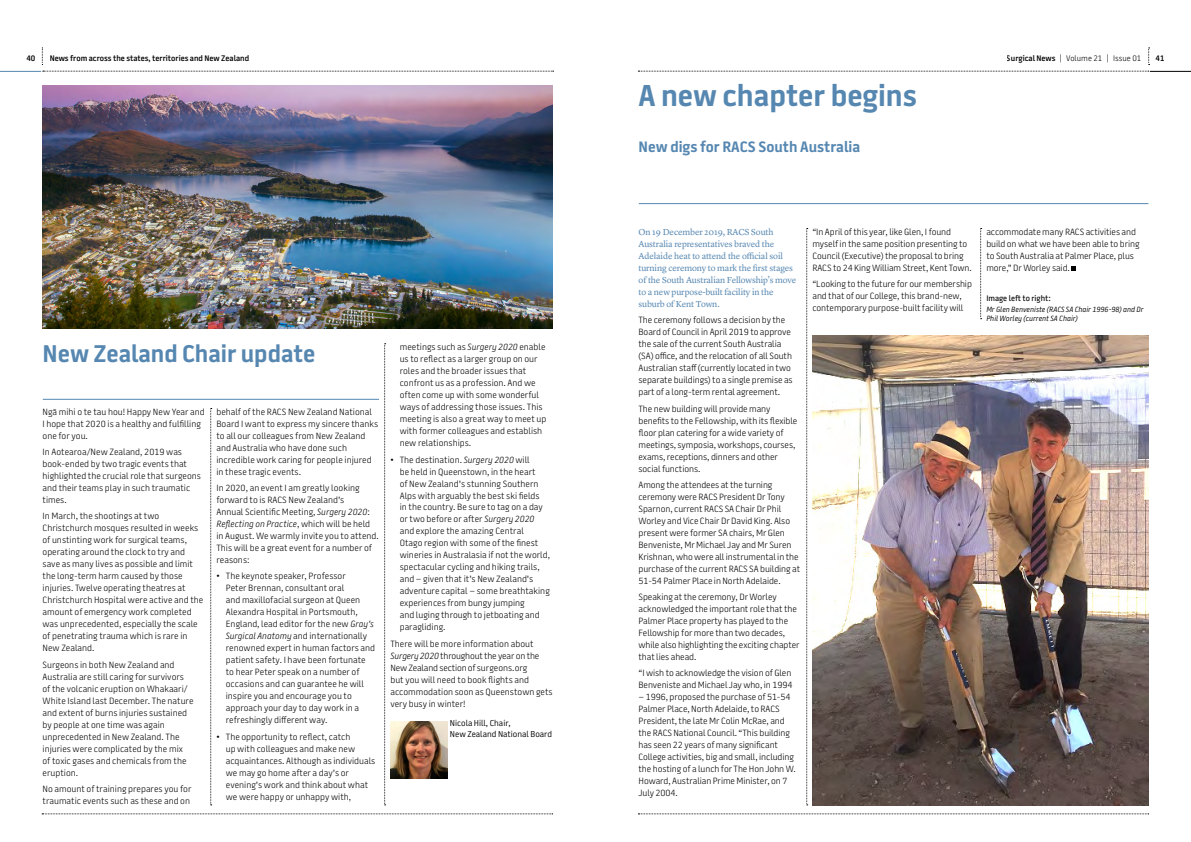
<style>
.page{position:relative;width:1191px;height:842px;background:#fff}
.page>*{position:absolute;margin:0;border:0;box-sizing:border-box;transform-origin:0 0}
.t1{font:700 30px "Battersea SANS";color:#5687b1}
.t2{font:700 24px "Battersea SANS";color:#5687b1}
.t3{font:700 15px "Battersea SANS";color:#5687b1}
.t4{font:300 9px/12px "Battersea SANS";color:#000}
.t5{font:9px/12px "Lyon Text";letter-spacing:-.01em;color:#5687b1}
.t6{font:8.5px/11px "Battersea SANS";color:#000}
.t7{font:600 8px "Battersea SANS";color:#000}
.t8{font:300 8px "Battersea SANS";color:#000}
.t9{font:500 8px "Battersea SANS";color:#000}
.t10{font:italic 7.5px/9px "Battersea SANS";color:#000}
.s1{font-weight:600}
.s2{font-style:italic}
</style>
<div class="page">
<hr style="left:43px;top:399px;width:336px;height:1px;background:#5687b1">
<img style="left:43px;top:85px;width:510px;height:244px">
<svg style="left:210px;top:408px;width:2px;height:398px"></svg>
<svg style="left:384px;top:343px;width:2px;height:463px"></svg>
<img style="left:390px;top:721px;width:57px;height:57px">
<svg style="left:1071px;top:266px;width:5px;height:5px"></svg>
<hr style="left:639px;top:203px;width:509px;height:1px;background:#5687b1">
<svg style="left:806px;top:228px;width:1px;height:578px"></svg>
<svg style="left:980px;top:228px;width:1px;height:91px"></svg>
<img style="left:812px;top:336px;width:337px;height:469px">
<svg style="left:43px;top:71px;width:511px;height:1px"></svg>
<svg style="left:638px;top:71px;width:511px;height:1px"></svg>
<svg style="left:638px;top:814px;width:511px;height:1px"></svg>
<svg style="left:42px;top:814px;width:511px;height:1px"></svg>
<hr style="left:0;top:71px;width:41px;height:1px;background:#5687b1">
<svg style="left:42px;top:48px;width:1px;height:17px"></svg>
<svg style="left:1148px;top:48px;width:1px;height:17px"></svg>
<hr style="left:1149px;top:71px;width:42px;height:1px;background:#000">
<p class="t7" style="left:26px;top:53px;width:10px">40</p>
<p class="t7" style="left:50px;top:53px;width:201px">News from across the states, territories and New Zealand</p>
<p class="t8" style="left:1006px;top:53px;width:136px"><span class="s1">Surgical News</span> | Volume 21 | Issue 01</p>
<p class="t7" style="left:1155px;top:53px;width:10px">41</p>
<h2 class="t2" style="left:43px;top:337px;width:274px">New Zealand Chair update</h2>
<p class="t4" style="left:43px;top:406px;width:164px">Ngā mihi o te tau hou! Happy New Year and<br>I hope that 2020 is a healthy and fulfilling one for you.</p>
<p class="t4" style="left:43px;top:446px;width:160px">In Aotearoa/New Zealand, 2019 was book-ended by two tragic events that highlighted the crucial role that surgeons and their teams play in such traumatic times.</p>
<p class="t4" style="left:43px;top:510px;width:162px">In March, the shootings at two Christchurch mosques resulted in weeks of unstinting work for surgical teams, operating around the clock to try and save as many lives as possible and limit the long-term harm caused by those injuries. Twelve operating theatres at Christchurch Hospital were active and the amount of emergency work completed was unprecedented, especially the scale of penetrating trauma which is rare in New Zealand.</p>
<p class="t4" style="left:43px;top:659px;width:152px">Surgeons in both New Zealand and Australia are still caring for survivors of the volcanic eruption on Whakaari/ White Island last December. The nature and extent of burns injuries sustained by people at one time was again unprecedented in New Zealand. The injuries were complicated by the mix<br>of toxic gases and chemicals from the eruption.</p>
<p class="t4" style="left:43px;top:783px;width:150px">No amount of training prepares you for traumatic events such as these and on</p>
<p class="t4" style="left:216px;top:406px;width:163px">behalf of the RACS New Zealand National Board I want to express my sincere thanks to all our colleagues from New Zealand and Australia who have done such incredible work caring for people injured in these tragic events.</p>
<p class="t4" style="left:216px;top:482px;width:164px">In 2020, an event I am greatly looking forward to is RACS New Zealand’s<br>Annual Scientific Meeting, <span class="s2">Surgery 2020</span>:<br><span class="s2">Reflecting on Practice</span>, which will be held in August. We warmly invite you to attend.<br>This will be a great event for a number of reasons:</p>
<p class="t4" style="left:226px;top:570px;width:151px;text-indent:-9px">• The keynote speaker, Professor<br>Peter Brennan, consultant oral<br>and maxillofacial surgeon at Queen Alexandra Hospital in Portsmouth, England, lead editor for the new <span class="s2">Gray’s Surgical Anatomy</span> and internationally renowned expert in human factors and patient safety. I have been fortunate to hear Peter speak on a number of occasions and can guarantee he will inspire you and encourage you to approach your day to day work in a refreshingly different way.</p>
<p class="t4" style="left:226px;top:731px;width:151px;text-indent:-9px">• The opportunity to reflect, catch<br>up with colleagues and make new acquaintances. Although as individuals we may go home after a day’s or evening’s work and think about what we were happy or unhappy with,</p>
<p class="t4" style="left:400px;top:341px;width:148px">meetings such as <span class="s2">Surgery 2020</span> enable us to reflect as a larger group on our roles and the broader issues that confront us as a profession. And we often come up with some wonderful ways of addressing those issues. This meeting is also a great way to meet up with former colleagues and establish new relationships.</p>
<p class="t4" style="left:400px;top:453px;width:152px;text-indent:-9px">• The destination. <span class="s2">Surgery 2020</span> will<br>be held in Queenstown, in the heart<br>of New Zealand’s stunning Southern Alps with arguably the best ski fields<br>in the country. Be sure to tag on a day or two before or after <span class="s2">Surgery 2020 </span>and explore the amazing Central<br>Otago region with some of the finest wineries in Australasia if not the world, spectacular cycling and hiking trails, and – given that it’s New Zealand’s adventure capital – some breathtaking experiences from bungy jumping<br>and luging through to jetboating and paragliding.</p>
<p class="t4" style="left:390px;top:638px;width:164px">There will be more information about <span class="s2">Surgery 2020</span> throughout the year on the New Zealand section of surgeons.org<br>but you will need to book flights and accommodation soon as Queenstown gets very busy in winter!</p>
<p class="t6" style="left:450px;top:718px;width:104px">Nicola Hill, Chair,<br>New Zealand National Board</p>
<h1 class="t1" style="left:638px;top:75px;width:280px">A new chapter begins</h1>
<h3 class="t3" style="left:638px;top:137px;width:223px">New digs for RACS South Australia</h3>
<p class="t5" style="left:638px;top:225px;width:159px">On 19 December 2019, RACS South Australia representatives braved the Adelaide heat to attend the official soil turning ceremony to mark the first stages of the South Australian Fellowship’s move to a new purpose-built facility in the suburb of Kent Town.</p>
<p class="t4" style="left:638px;top:314px;width:156px">The ceremony follows a decision by the Board of Council in April 2019 to approve the sale of the current South Australia (SA) office, and the relocation of all South Australian staff (currently located in two separate buildings) to a single premise as part of a long-term rental agreement.</p>
<p class="t4" style="left:638px;top:403px;width:160px">The new building will provide many benefits to the Fellowship, with its flexible floor plan catering for a wide variety of meetings, symposia, workshops, courses, exams, receptions, dinners and other social functions.</p>
<p class="t4" style="left:638px;top:479px;width:163px">Among the attendees at the turning ceremony were RACS President Dr Tony Sparnon, current RACS SA Chair Dr Phil Worley and Vice Chair Dr David King. Also present were former SA chairs, Mr Glen Benveniste, Mr Michael Jay and Mr Suren Krishnan, who were all instrumental in the purchase of the current RACS SA building at 51-54 Palmer Place in North Adelaide.</p>
<p class="t4" style="left:638px;top:591px;width:163px">Speaking at the ceremony, Dr Worley acknowledged the important role that the Palmer Place property has played to the Fellowship for more than two decades, while also highlighting the exciting chapter that lies ahead.</p>
<p class="t4" style="left:638px;top:667px;width:155px">“I wish to acknowledge the vision of Glen<br>Benveniste and Michael Jay who, in 1994</p>
<p class="t4" style="left:638px;top:691px;width:159px">– 1996, proposed the purchase of 51-54<br>Palmer Place, North Adelaide, to RACS President, the late Mr Colin McRae, and the RACS National Council. “This building has seen 22 years of many significant College activities, big and small, including the hosting of a lunch for The Hon John W.<br>Howard, Australian Prime Minister, on 7<br>July 2004.</p>
<p class="t4" style="left:812px;top:226px;width:161px">“In April of this year, like Glen, I found myself in the same position presenting to Council (Executive) the proposal to bring RACS to 24 King William Street, Kent Town.</p>
<p class="t4" style="left:812px;top:278px;width:161px">“Looking to the future for our membership and that of our College, this brand-new, contemporary purpose-built facility will</p>
<p class="t4" style="left:986px;top:226px;width:155px">accommodate many RACS activities and build on what we have been able to bring to South Australia at Palmer Place, plus more,” Dr Worley said.</p>
<p class="t9" style="left:986px;top:293px;width:66px">Image left to right:</p>
<p class="t10" style="left:986px;top:305px;width:159px">Mr Glen Benveniste (RACS SA Chair 1996-98) and Dr<br>Phil Worley (current SA Chair)</p>
</div>
